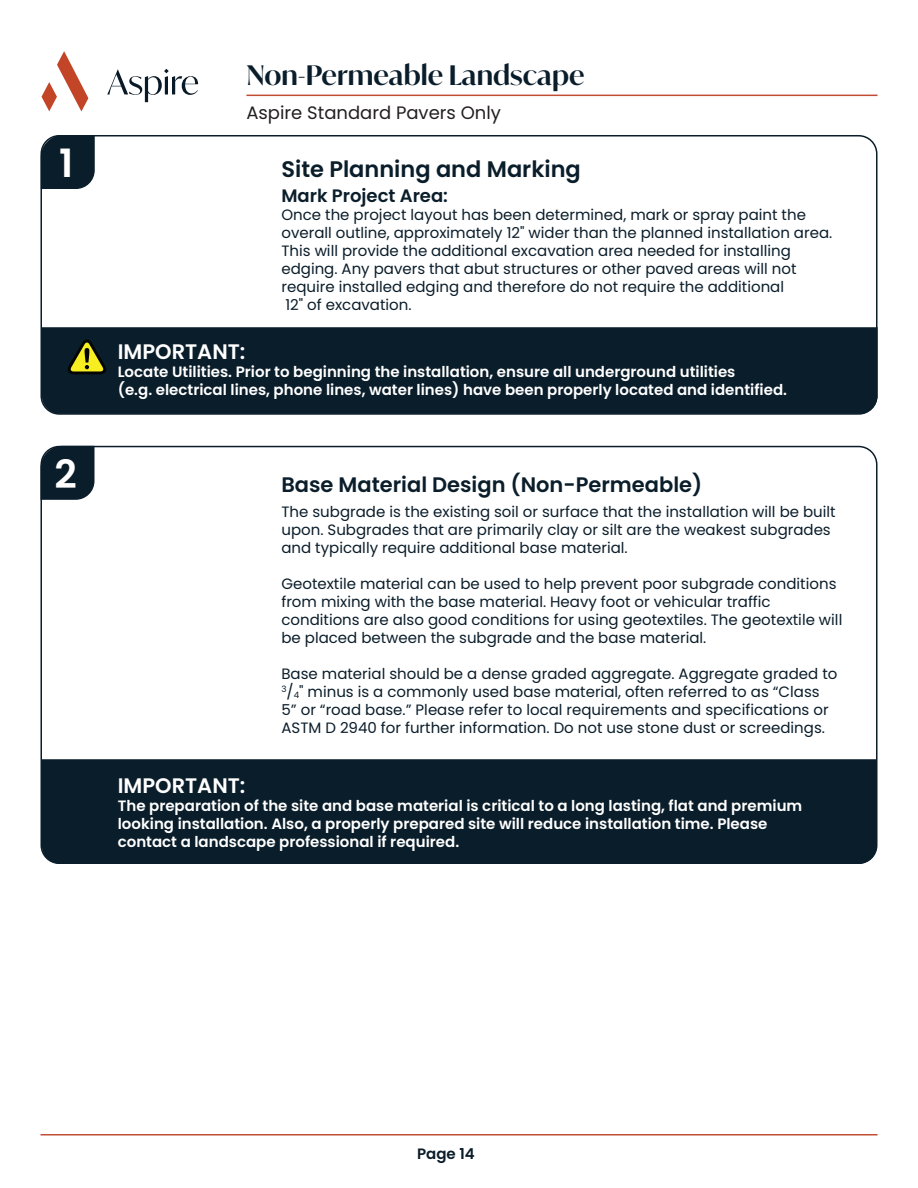
<style>
.page{position:relative;width:918px;height:1188px;background:#fff}
.page>*{position:absolute;margin:0;border:0;box-sizing:border-box;transform-origin:0 0}
.t1{font:600 39px "Poppins";color:#fff}
.t2{font:600 27px "Ivy Mode";color:#0a1d2a}
.t3{font:600 22.5px "Poppins";color:#0a1d2a}
.t4{font:600 21px "Poppins";color:#0a1d2a}
.t5{font:600 21px "Poppins";color:#fff}
.t6{font:18px "Poppins";color:#231f20}
.t7{font:600 18px "Poppins";color:#0a1d2a}
.t8{font:15px/18px "Poppins";color:#0a1d2a}
.t9{font:600 15px/18px "Poppins";color:#fff}
.t10{font:600 15px "Poppins";color:#0a1d2a}
.s1{font-size:8.7px}
</style>
<div class="page">
<hr style="left:40px;top:1134px;width:838px;height:2px;background:#c14d33">
<hr style="left:246px;top:95px;width:631px;height:1px;background:#c14d33">
<svg style="left:42px;top:51px;width:46px;height:60px"></svg>
<svg style="left:107px;top:69px;width:91px;height:33px"></svg>
<div style="left:43px;top:327px;width:832px;height:85px;background:#0a1d2a"></div>
<div style="left:43px;top:759px;width:832px;height:105px;background:#0a1d2a"></div>
<div style="left:40px;top:135px;width:838px;height:280px;border:2px solid #0a1d2a;border-radius:18px"></div>
<svg style="left:40px;top:135px;width:56px;height:55px;background:#21323e"></svg>
<svg style="left:67px;top:340px;width:43px;height:36px;background:#52581d"></svg>
<svg style="left:40px;top:445px;width:55px;height:56px;background:#21333e"></svg>
<h2 class="t2" style="left:246px;top:57px;width:339px">Non-Permeable Landscape</h2>
<p class="t6" style="left:246px;top:102px;width:256px">Aspire Standard Pavers Only</p>
<h1 class="t1" style="left:59px;top:141px;width:16px">1</h1>
<h3 class="t3" style="left:281px;top:156px;width:301px">Site Planning and Marking</h3>
<p class="t7" style="left:281px;top:185px;width:168px">Mark Project Area:</p>
<p class="t8" style="left:281px;top:206px;width:552px">Once the project layout has been determined, mark or spray paint the overall outline, approximately 12" wider than the planned installation area.<br>This will provide the additional excavation area needed for installing edging. Any pavers that abut structures or other paved areas will not require installed edging and therefore do not require the additional<br>12" of excavation.</p>
<h1 class="t1" style="left:55px;top:452px;width:24px">2</h1>
<h3 class="t5" style="left:118px;top:339px;width:129px">IMPORTANT:</h3>
<p class="t9" style="left:118px;top:363px;width:671px">Locate Utilities. Prior to beginning the installation, ensure all underground utilities<br>(e.g. electrical lines, phone lines, water lines) have been properly located and identified.</p>
<h3 class="t4" style="left:281px;top:472px;width:422px">Base Material Design (Non-Permeable)</h3>
<p class="t8" style="left:281px;top:503px;width:556px">The subgrade is the existing soil or surface that the installation will be built upon. Subgrades that are primarily clay or silt are the weakest subgrades and typically require additional base material.</p>
<p class="t8" style="left:281px;top:575px;width:562px">Geotextile material can be used to help prevent poor subgrade conditions from mixing with the base material. Heavy foot or vehicular traffic conditions are also good conditions for using geotextiles. The geotextile will be placed between the subgrade and the base material.</p>
<p class="t8" style="left:281px;top:665px;width:557px">Base material should be a dense graded aggregate. Aggregate graded to <sup>3</sup>/<span class="s1">4</span>" minus is a commonly used base material, often referred to as “Class 5” or “road base.” Please refer to local requirements and specifications or ASTM D 2940 for further information. Do not use stone dust or screedings.</p>
<h3 class="t5" style="left:118px;top:774px;width:129px">IMPORTANT:</h3>
<p class="t9" style="left:118px;top:797px;width:686px">The preparation of the site and base material is critical to a long lasting, flat and premium looking installation. Also, a properly prepared site will reduce installation time. Please contact a landscape professional if required.</p>
<p class="t10" style="left:417px;top:1145px;width:59px">Page 14</p>
</div>
